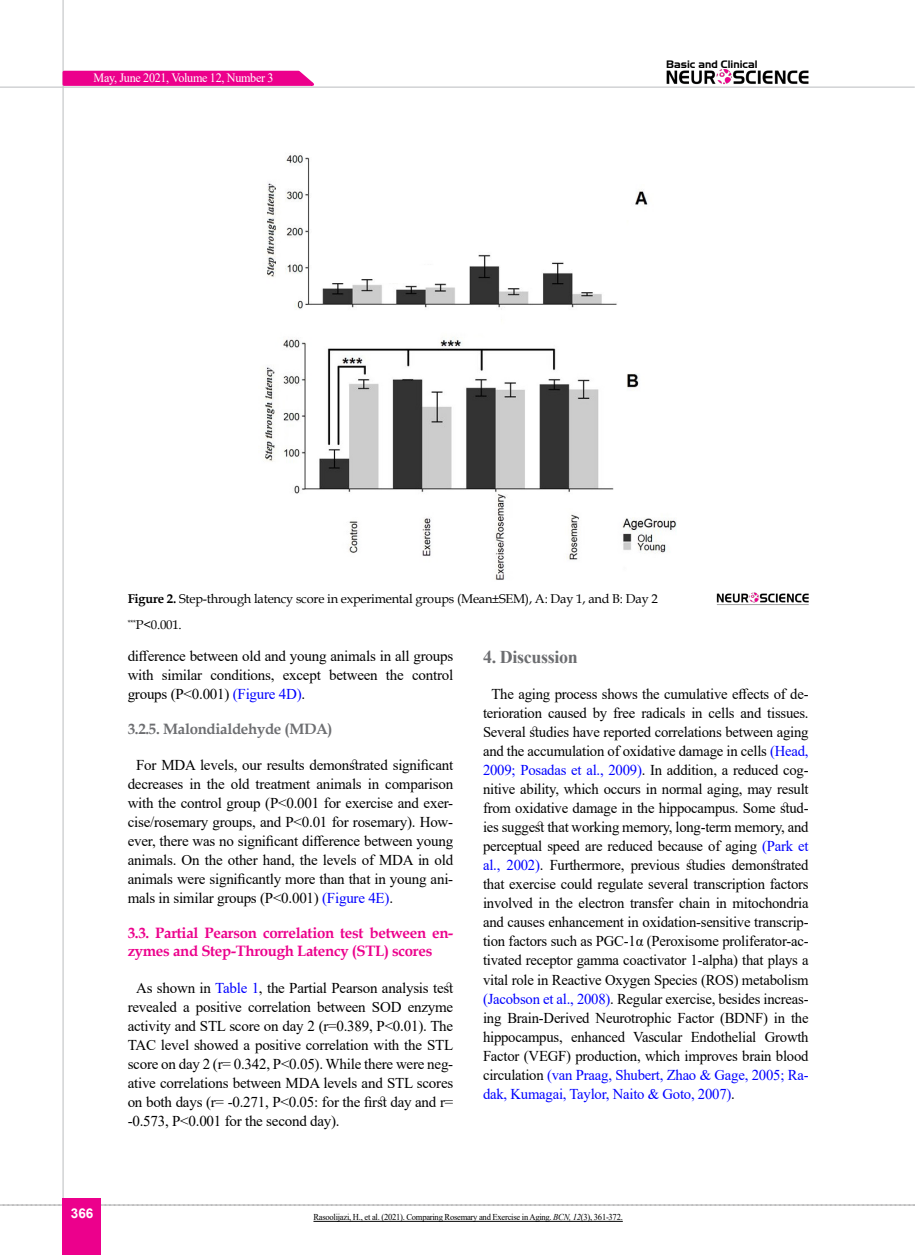
<style>
.page{position:relative;width:915px;height:1255px;background:#fff}
.page>*{position:absolute;margin:0;border:0;box-sizing:border-box;transform-origin:0 0}
.t1{font:700 18px "Times New Roman";letter-spacing:-.02em;color:#6d6e71}
.t2{font:15px/19px "Times New Roman";letter-spacing:-.015em;color:#000;text-align:justify}
.t3{font:700 15px/18px "Book Antiqua";letter-spacing:-.02em;color:#ec008c}
.t4{font:700 15px "Book Antiqua";letter-spacing:-.02em;color:#6d6e71}
.t5{font:700 13.5px "Arial";color:#fff}
.t6{font:12.75px/26.2px "Book Antiqua";letter-spacing:-.015em;color:#000}
.t7{font:12.75px "Times New Roman";letter-spacing:-.025em;color:#fff;scale:.95 1}
.t8{font:10.5px "Aero";color:#000}
.t9{font:9px "Times New Roman";letter-spacing:-.03em;color:#000;scale:.95 1}
.s1{font-weight:700}
.s2{color:#00f}
.s3{font-style:italic}
</style>
<div class="page">
<svg style="left:0;top:1204px;width:915px;height:1px"></svg>
<hr style="left:62px;top:0;width:2px;height:1254px;background:#c2c4c6">
<hr style="left:0;top:87px;width:914px;height:1px;background:#c2c4c6">
<img style="left:666px;top:69px;width:142px;height:16px">
<div style="left:63px;top:1198px;width:38px;height:56px;background:#ec008c"></div>
<svg style="left:61px;top:69px;width:259px;height:18px;background:#ee32a1"></svg>
<img style="left:265px;top:155px;width:411px;height:425px">
<img style="left:716px;top:592px;width:92px;height:13px">
<hr style="left:313px;top:1220px;width:309px;height:1px;background:#000">
<p class="t7" style="left:93px;top:69px;width:191px">May, June 2021, Volume 12, Number 3</p>
<p class="t8" style="left:666px;top:58px;width:93px">Basic and Clinical</p>
<p class="t6" style="left:128px;top:585px;width:531px"><span class="s1">Figure 2.</span> Step-through latency score in experimental groups (Mean±SEM), A: Day 1, and B: Day 2 <sup>***</sup>P&lt;0.001.</p>
<p class="t5" style="left:71px;top:1203px;width:24px">366</p>
<p class="t2" style="left:128px;top:645px;width:327px">difference between old and young animals in all groups with similar conditions, except between the control groups (P&lt;0.001) <span class="s2">(Figure 4D)</span>.</p>
<p class="t4" style="left:128px;top:718px;width:206px">3.2.5. Malondialdehyde (MDA)</p>
<p class="t2" style="left:128px;top:755px;width:327px;text-indent:9px">For MDA levels, our results demonstrated significant decreases in the old treatment animals in comparison with the control group (P&lt;0.001 for exercise and exer&shy;cise/rosemary groups, and P&lt;0.01 for rosemary). How&shy;ever, there was no significant difference between young animals. On the other hand, the levels of MDA in old animals were significantly more than that in young ani&shy;mals in similar groups (P&lt;0.001) <span class="s2">(Figure 4E)</span>.</p>
<p class="t3" style="left:128px;top:924px;width:327px">3.3. Partial Pearson correlation test between en&shy;zymes and Step-Through Latency (STL) scores</p>
<p class="t2" style="left:128px;top:977px;width:327px;text-indent:8px">As shown in <span class="s2">Table 1</span>, the Partial Pearson analysis test revealed a positive correlation between SOD enzyme activity and STL score on day 2 (r=0.389, P&lt;0.01). The TAC level showed a positive correlation with the STL score on day 2 (r= 0.342, P&lt;0.05). While there were neg&shy;ative correlations between MDA levels and STL scores on both days (r= -0.271, P&lt;0.05: for the first day and r= -0.573, P&lt;0.001 for the second day).</p>
<p class="t1" style="left:483px;top:643px;width:96px">4. Discussion</p>
<p class="t2" style="left:483px;top:683px;width:327px;text-indent:9px">The aging process shows the cumulative effects of de&shy;terioration caused by free radicals in cells and tissues.<br>Several studies have reported correlations between aging and the accumulation of oxidative damage in cells <span class="s2">(Head, 2009; Posadas et al., 2009)</span>. In addition, a reduced cog&shy;nitive ability, which occurs in normal aging, may result from oxidative damage in the hippocampus. Some stud&shy;ies suggest that working memory, long-term memory, and perceptual speed are reduced because of aging <span class="s2">(Park et al., 2002)</span>. Furthermore, previous studies demonstrated that exercise could regulate several transcription factors involved in the electron transfer chain in mitochondria and causes enhancement in oxidation-sensitive transcrip&shy;tion factors such as PGC-1α (Peroxisome proliferator-ac&shy;tivated receptor gamma coactivator 1-alpha) that plays a vital role in Reactive Oxygen Species (ROS) metabolism <span class="s2">(Jacobson et al., 2008)</span>. Regular exercise, besides increas&shy;ing Brain-Derived Neurotrophic Factor (BDNF) in the hippocampus, enhanced Vascular Endothelial Growth Factor (VEGF) production, which improves brain blood circulation <span class="s2">(van Praag, Shubert, Zhao &amp; Gage, 2005; Ra&shy;dak, Kumagai, Taylor, Naito &amp; Goto, 2007)</span>.</p>
<p class="t9" style="left:313px;top:1210px;width:327px">Rasoolijazi, H., et al. (2021). Comparing Rosemary and Exercise in Aging. <span class="s3">BCN, 12</span>(3), 361-372.</p>
</div>
